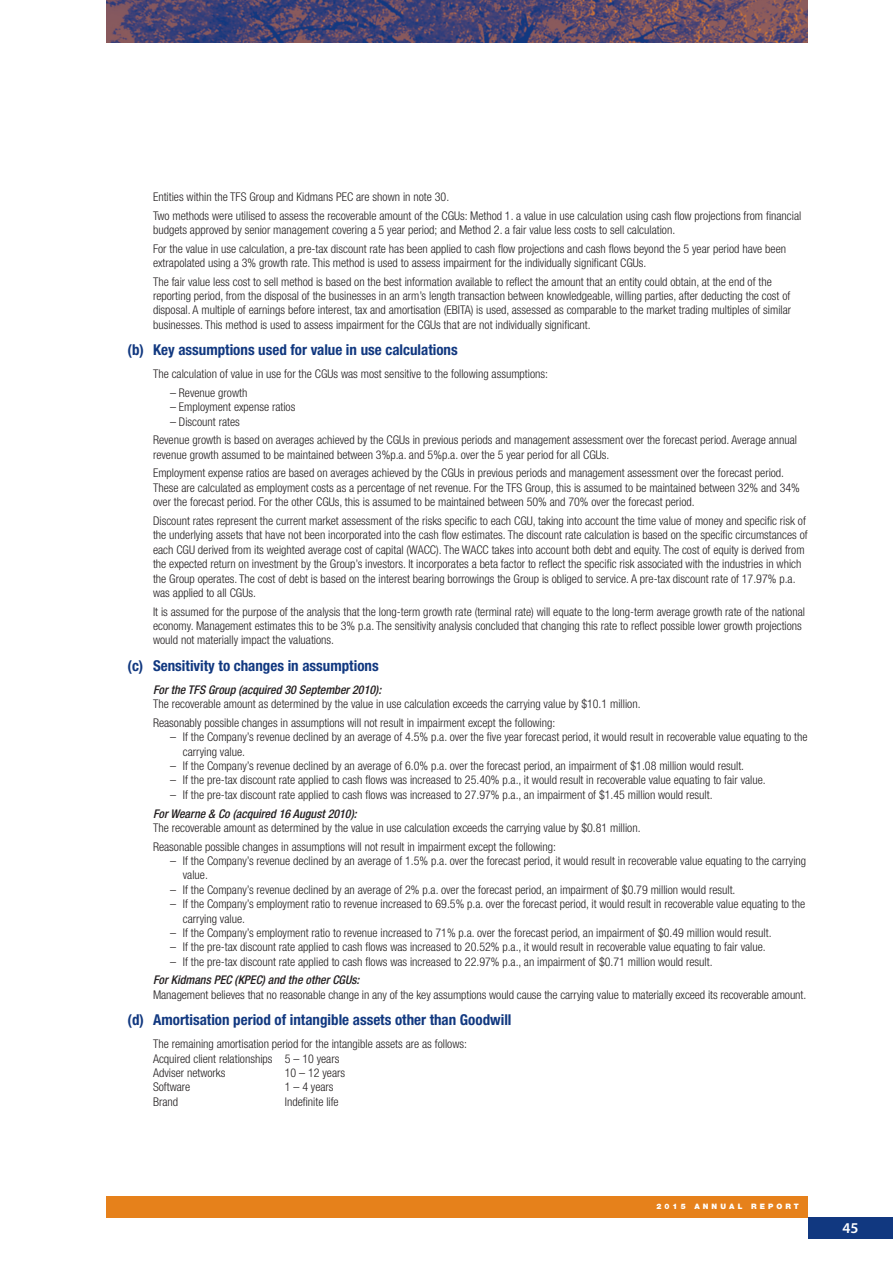
<style>
.page{position:relative;width:893px;height:1263px;background:#fff}
.page>*{position:absolute;margin:0;border:0;box-sizing:border-box;transform-origin:0 0}
.t1{font:700 condensed 15px "Helvetica Neue";color:#113880}
.t2{font:600 15px "Myriad Pro";color:#fff}
.t3{font:300 condensed 12px/14.4px "Helvetica Neue";color:#231f20}
.t4{font:italic 500 condensed 12px "Helvetica Neue";color:#231f20}
.t5{font:900 7.5px "Helvetica Neue";letter-spacing:.41em;color:#fff}
</style>
<div class="page">
<div style="left:106px;top:1196px;width:702px;height:21px;background:#e6811b"></div>
<div style="left:808px;top:1217px;width:85px;height:21px;background:#113880"></div>
<img style="left:106px;top:0;width:702px;height:43px">
<p class="t3" style="left:153px;top:187px;width:650px;line-height:18.6px">Entities within the TFS Group and Kidmans PEC are shown in note 30.<br>Two methods were utilised to assess the recoverable amount of the CGUs: Method 1. a value in use calculation using cash flow projections from financial</p>
<p class="t3" style="left:153px;top:220px;width:634px;line-height:18.6px">budgets approved by senior management covering a 5 year period; and Method 2. a fair value less costs to sell calculation.<br>For the value in use calculation, a pre-tax discount rate has been applied to cash flow projections and cash flows beyond the 5 year period have been</p>
<p class="t3" style="left:153px;top:253px;width:620px;line-height:18.6px">extrapolated using a 3% growth rate. This method is used to assess impairment for the individually significant CGUs.<br>The fair value less cost to sell method is based on the best information available to reflect the amount that an entity could obtain, at the end of the</p>
<p class="t3" style="left:153px;top:288px;width:640px;text-align:justify">reporting period, from the disposal of the businesses in an arm’s length transaction between knowledgeable, willing parties, after deducting the cost of disposal. A multiple of earnings before interest, tax and amortisation (EBITA) is used, assessed as comparable to the market trading multiples of similar businesses. This method is used to assess impairment for the CGUs that are not individually significant.</p>
<p class="t1" style="left:128px;top:341px;width:332px">(b) Key assumptions used for value in use calculations</p>
<p class="t3" style="left:153px;top:367px;width:396px">The calculation of value in use for the CGUs was most sensitive to the following assumptions:</p>
<p class="t3" style="left:170px;top:385px;width:79px">– Revenue growth</p>
<p class="t3" style="left:170px;top:400px;width:127px">– Employment expense ratios</p>
<p class="t3" style="left:153px;top:412px;width:645px;line-height:18.6px;text-indent:17px">– Discount rates<br>Revenue growth is based on averages achieved by the CGUs in previous periods and management assessment over the forecast period. Average annual</p>
<p class="t3" style="left:153px;top:445px;width:633px;line-height:18.6px">revenue growth assumed to be maintained between 3%p.a. and 5%p.a. over the 5 year period for all CGUs.<br>Employment expense ratios are based on averages achieved by the CGUs in previous periods and management assessment over the forecast period.</p>
<p class="t3" style="left:153px;top:480px;width:648px">These are calculated as employment costs as a percentage of net revenue. For the TFS Group, this is assumed to be maintained between 32% and 34% over the forecast period. For the other CGUs, this is assumed to be maintained between 50% and 70% over the forecast period.</p>
<p class="t3" style="left:153px;top:513px;width:656px">Discount rates represent the current market assessment of the risks specific to each CGU, taking into account the time value of money and specific risk of the underlying assets that have not been incorporated into the cash flow estimates. The discount rate calculation is based on the specific circumstances of each CGU derived from its weighted average cost of capital (WACC). The WACC takes into account both debt and equity. The cost of equity is derived from the expected return on investment by the Group’s investors. It incorporates a beta factor to reflect the specific risk associated with the industries in which the Group operates. The cost of debt is based on the interest bearing borrowings the Group is obliged to service. A pre-tax discount rate of 17.97% p.a. was applied to all CGUs.</p>
<p class="t3" style="left:153px;top:604px;width:653px">It is assumed for the purpose of the analysis that the long-term growth rate (terminal rate) will equate to the long-term average growth rate of the national economy. Management estimates this to be 3% p.a. The sensitivity analysis concluded that changing this rate to reflect possible lower growth projections would not materially impact the valuations.</p>
<p class="t1" style="left:128px;top:656px;width:253px">(c) Sensitivity to changes in assumptions</p>
<p class="t4" style="left:153px;top:682px;width:230px">For the TFS Group (acquired 30 September 2010):</p>
<p class="t3" style="left:153px;top:694px;width:489px;line-height:18.6px">The recoverable amount as determined by the value in use calculation exceeds the carrying value by $10.1 million.<br>Reasonably possible changes in assumptions will not result in impairment except the following:</p>
<p class="t3" style="left:183px;top:730px;width:626px;text-indent:-13px">– If the Company’s revenue declined by an average of 4.5% p.a. over the five year forecast period, it would result in recoverable value equating to the carrying value.</p>
<p class="t3" style="left:170px;top:758px;width:575px">– If the Company’s revenue declined by an average of 6.0% p.a. over the forecast period, an impairment of $1.08 million would result.</p>
<p class="t3" style="left:170px;top:773px;width:597px">– If the pre-tax discount rate applied to cash flows was increased to 25.40% p.a., it would result in recoverable value equating to fair value.</p>
<p class="t3" style="left:170px;top:787px;width:544px">– If the pre-tax discount rate applied to cash flows was increased to 27.97% p.a., an impairment of $1.45 million would result.</p>
<p class="t4" style="left:153px;top:806px;width:205px">For Wearne &amp; Co (acquired 16 August 2010):</p>
<p class="t3" style="left:153px;top:818px;width:489px;line-height:18.6px">The recoverable amount as determined by the value in use calculation exceeds the carrying value by $0.81 million.<br>Reasonable possible changes in assumptions will not result in impairment except the following:</p>
<p class="t3" style="left:183px;top:853px;width:625px;text-indent:-13px">– If the Company’s revenue declined by an average of 1.5% p.a. over the forecast period, it would result in recoverable value equating to the carrying value.</p>
<p class="t3" style="left:170px;top:882px;width:567px">– If the Company’s revenue declined by an average of 2% p.a. over the forecast period, an impairment of $0.79 million would result.</p>
<p class="t3" style="left:183px;top:897px;width:624px;text-indent:-13px">– If the Company’s employment ratio to revenue increased to 69.5% p.a. over the forecast period, it would result in recoverable value equating to the carrying value.</p>
<p class="t3" style="left:170px;top:925px;width:603px">– If the Company’s employment ratio to revenue increased to 71% p.a. over the forecast period, an impairment of $0.49 million would result.</p>
<p class="t3" style="left:170px;top:940px;width:597px">– If the pre-tax discount rate applied to cash flows was increased to 20.52% p.a., it would result in recoverable value equating to fair value.</p>
<p class="t3" style="left:170px;top:954px;width:544px">– If the pre-tax discount rate applied to cash flows was increased to 22.97% p.a., an impairment of $0.71 million would result.</p>
<p class="t4" style="left:153px;top:973px;width:208px">For Kidmans PEC (KPEC) and the other CGUs:</p>
<p class="t3" style="left:153px;top:987px;width:655px">Management believes that no reasonable change in any of the key assumptions would cause the carrying value to materially exceed its recoverable amount.</p>
<p class="t1" style="left:128px;top:1011px;width:385px">(d) Amortisation period of intangible assets other than Goodwill</p>
<p class="t3" style="left:153px;top:1037px;width:315px">The remaining amortisation period for the intangible assets are as follows:<br>Acquired client relationships 5 – 10 years<br>Adviser networks</p>
<p class="t3" style="left:285px;top:1065px;width:62px">10 – 12 years</p>
<p class="t3" style="left:153px;top:1080px;width:39px">Software</p>
<p class="t3" style="left:285px;top:1080px;width:50px">1 – 4 years</p>
<p class="t3" style="left:153px;top:1094px;width:27px">Brand</p>
<p class="t3" style="left:285px;top:1094px;width:55px">Indefinite life</p>
<p class="t5" style="left:656px;top:1202px;width:144px">2015 ANNUAL REPORT</p>
<p class="t2" style="left:842px;top:1218px;width:18px">45</p>
</div>
